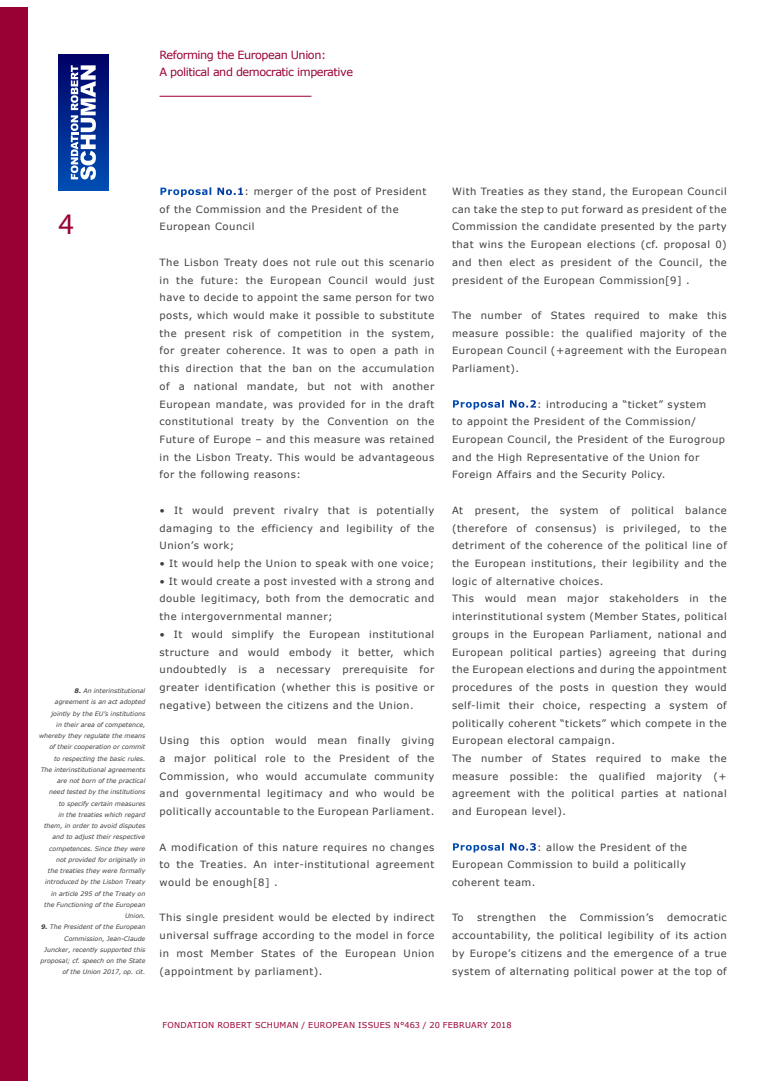
<style>
.page{position:relative;width:780px;height:1088px;background:#fff}
.page>*{position:absolute;margin:0;border:0;box-sizing:border-box;transform-origin:0 0}
.t1{font:30px "Myriad Pro";color:#990134}
.t2{font:11.25px/16.2px "Verdana";letter-spacing:-.04em;color:#990134}
.Texte_courant{font:10px/17.8px "Verdana";letter-spacing:.05em;color:#3e3e40;text-align:justify}
.Titre_2eme_niveau_de{font:10px/17.8px "Verdana";letter-spacing:.05em;color:#3e3e40}
.t3{font:8.12px "Verdana";letter-spacing:.035em;color:#990134}
.Légende_à_gauche{font:italic 6.25px/11.2px "Verdana";color:#3e3e40;text-align:right}
.s1{font-weight:700}
.s2{font-weight:700;color:#fff}
</style>
<div class="page">
<div style="left:0;top:8px;width:28px;height:1073px;background:#990134"></div>
<svg style="left:58px;top:55px;width:50px;height:135px;background:#00278d"></svg>
<svg style="left:71px;top:65px;width:25px;height:115px"></svg>
<hr style="left:159px;top:96px;width:152px;height:1px;background:#990134">
<p class="t2" style="left:159px;top:47px;width:195px">Reforming the European Union:<br>A political and democratic imperative</p>
<h1 class="t1" style="left:58px;top:206px;width:17px">4</h1>
<p class="Légende_à_gauche" style="left:39px;top:685px;width:108px"><span class="s1">8.</span> An interinstitutional agreement is an act adopted jointly by the EU’s institutions<br>in their area of competence, whereby they regulate the means of their cooperation or commit<br>to respecting the basic rules.<br>The interinstitutional agreements are not born of the practical<br>need tested by the institutions<br>to specify certain measures<br>in the treaties which regard them, in order to avoid disputes and to adjust their respective competences. Since they were not provided for originally in<br>the treaties they were formally introduced by the Lisbon Treaty in article 295 of the Treaty on<br>the Functioning of the European<br>Union.</p>
<p class="Légende_à_gauche" style="left:41px;top:921px;width:106px"><span class="s1">9.</span> The President of the European<br>Commission, Jean-Claude<br>Juncker, recently supported this proposal; cf. speech on the State of the Union 2017, op. cit.</p>
<p class="Titre_2eme_niveau_de" style="left:159px;top:182px;width:268px"><span class="s2">Proposal No.1</span>: merger of the post of President of the Commission and the President of the<br>European Council</p>
<p class="Texte_courant" style="left:159px;top:253px;width:276px">The Lisbon Treaty does not rule out this scenario in the future: the European Council would just have to decide to appoint the same person for two posts, which would make it possible to substitute the present risk of competition in the system, for greater coherence. It was to open a path in this direction that the ban on the accumulation of a national mandate, but not with another European mandate, was provided for in the draft constitutional treaty by the Convention on the Future of Europe – and this measure was retained in the Lisbon Treaty. This would be advantageous for the following reasons:</p>
<p class="Texte_courant" style="left:159px;top:501px;width:276px">• It would prevent rivalry that is potentially damaging to the efficiency and legibility of the Union’s work;</p>
<p class="Texte_courant" style="left:159px;top:554px;width:276px">• It would help the Union to speak with one voice;</p>
<p class="Texte_courant" style="left:159px;top:572px;width:276px">• It would create a post invested with a strong and double legitimacy, both from the democratic and the intergovernmental manner;</p>
<p class="Texte_courant" style="left:159px;top:625px;width:276px">• It would simplify the European institutional structure and would embody it better, which undoubtedly is a necessary prerequisite for greater identification (whether this is positive or negative) between the citizens and the Union.</p>
<p class="Texte_courant" style="left:159px;top:731px;width:276px">Using this option would mean finally giving a major political role to the President of the Commission, who would accumulate community and governmental legitimacy and who would be politically accountable to the European Parliament.</p>
<p class="Texte_courant" style="left:159px;top:838px;width:276px">A modification of this nature requires no changes to the Treaties. An inter-institutional agreement would be enough[8] .</p>
<p class="Texte_courant" style="left:159px;top:909px;width:276px">This single president would be elected by indirect universal suffrage according to the model in force in most Member States of the European Union (appointment by parliament).</p>
<p class="Texte_courant" style="left:452px;top:182px;width:276px">With Treaties as they stand, the European Council can take the step to put forward as president of the Commission the candidate presented by the party that wins the European elections (cf. proposal 0) and then elect as president of the Council, the president of the European Commission[9] .</p>
<p class="Texte_courant" style="left:452px;top:306px;width:276px">The number of States required to make this measure possible: the qualified majority of the European Council (+agreement with the European Parliament).</p>
<p class="Titre_2eme_niveau_de" style="left:452px;top:395px;width:274px"><span class="s2">Proposal No.2</span>: introducing a “ticket” system<br>to appoint the President of the Commission/ European Council, the President of the Eurogroup and the High Representative of the Union for Foreign Affairs and the Security Policy.</p>
<p class="Texte_courant" style="left:452px;top:501px;width:276px">At present, the system of political balance (therefore of consensus) is privileged, to the detriment of the coherence of the political line of the European institutions, their legibility and the logic of alternative choices.</p>
<p class="Texte_courant" style="left:452px;top:590px;width:276px">This would mean major stakeholders in the interinstitutional system (Member States, political groups in the European Parliament, national and European political parties) agreeing that during the European elections and during the appointment procedures of the posts in question they would self-limit their choice, respecting a system of politically coherent “tickets” which compete in the European electoral campaign.</p>
<p class="Texte_courant" style="left:452px;top:749px;width:276px">The number of States required to make the measure possible: the qualified majority (+ agreement with the political parties at national and European level).</p>
<p class="Titre_2eme_niveau_de" style="left:452px;top:838px;width:237px"><span class="s2">Proposal No.3</span>: allow the President of the<br>European Commission to build a politically coherent team.</p>
<p class="Texte_courant" style="left:452px;top:909px;width:13px">To</p>
<p class="Texte_courant" style="left:477px;top:909px;width:61px">strengthen</p>
<p class="Texte_courant" style="left:549px;top:909px;width:19px">the</p>
<p class="Texte_courant" style="left:580px;top:909px;width:75px">Commission’s</p>
<p class="Texte_courant" style="left:452px;top:909px;width:276px;text-indent:215px">democratic accountability, the political legibility of its action by Europe’s citizens and the emergence of a true system of alternating political power at the top of</p>
<p class="t3" style="left:162px;top:1019px;width:350px">FONDATION ROBERT SCHUMAN / EUROPEAN ISSUES N°463 / 20 FEBRUARY 2018</p>
</div>
